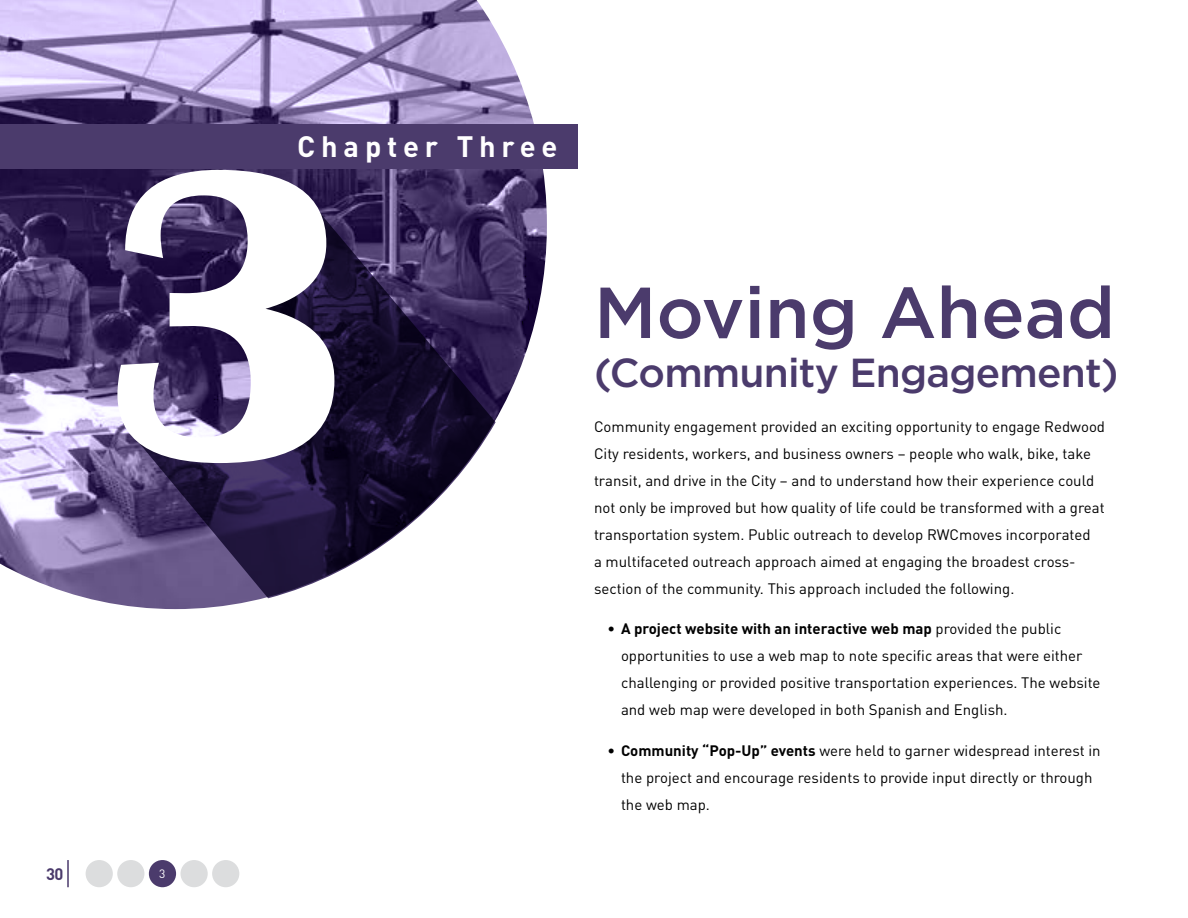
<style>
.page{position:relative;width:1188px;height:918px;background:#fff}
.page>*{position:absolute;margin:0;border:0;box-sizing:border-box;transform-origin:0 0}
.t1{font:700 425.25px "Britannic";color:#fff}
.t2{font:500 72px "Gotham";color:#4b3b6c}
.t3{font:500 40.5px "Gotham";letter-spacing:-.02em;color:#4b3b6c}
.t4{font:700 29.1px "DIN Pro";letter-spacing:.2em;color:#fff}
.t5{font:700 16.5px "DIN Pro";color:#4b3b6c}
.t6{font:15px/27px "DIN Pro";color:#000}
.t7{font:12px "DIN Pro";color:#fff}
.s1{font-weight:500}
.s2{font-weight:700}
</style>
<div class="page">
<svg style="left:0;top:0;width:549px;height:610px"></svg>
<svg style="left:123px;top:197px;width:373px;height:401px;background:#44395e"></svg>
<div style="left:86px;top:860px;width:27px;height:27px;background:#dcddde;border-radius:50%"></div>
<div style="left:117px;top:860px;width:27px;height:27px;background:#dcddde;border-radius:50%"></div>
<div style="left:149px;top:860px;width:27px;height:27px;background:#4b3b6c;border-radius:50%"></div>
<div style="left:181px;top:860px;width:27px;height:27px;background:#dcddde;border-radius:50%"></div>
<div style="left:212px;top:860px;width:27px;height:27px;background:#dcddde;border-radius:50%"></div>
<hr style="left:67px;top:860px;width:2px;height:27px;background:#4b3b6c">
<div style="left:0;top:124px;width:578px;height:44px;background:#4b3b6c"></div>
<h3 class="t4" style="left:297px;top:127px;width:262px">Chapter Three</h3>
<h1 class="t1" style="left:98px;top:77px;width:262px">3</h1>
<p class="t5" style="left:46px;top:863px;width:19px">30</p>
<p class="t7" style="left:159px;top:866px;width:8px">3</p>
<h2 class="t2" style="left:594px;top:265px;width:523px">Moving Ahead</h2>
<h3 class="t3" style="left:594px;top:346px;width:526px">(Community Engagement)</h3>
<p class="t6" style="left:594px;top:412px;width:513px">Community engagement provided an exciting opportunity to engage Redwood City residents, workers, and business owners – people who walk, bike, take transit, and drive in the City – and to understand how their experience could not only be improved but how quality of life could be transformed with a great transportation system. Public outreach to develop RWCmoves incorporated<br>a multifaceted outreach approach aimed at engaging the broadest cross&shy;section of the community. This approach included the following.</p>
<p class="t6" style="left:621px;top:615px;width:481px;text-indent:-14px"><span class="s1">•</span> <span class="s2">A project website with an interactive web map</span> provided the public opportunities to use a web map to note specific areas that were either challenging or provided positive transportation experiences. The website and web map were developed in both Spanish and English.</p>
<p class="t6" style="left:621px;top:736px;width:481px;text-indent:-14px"><span class="s1">•</span> <span class="s2">Community “Pop-Up” events</span> were held to garner widespread interest in the project and encourage residents to provide input directly or through the web map.</p>
</div>
